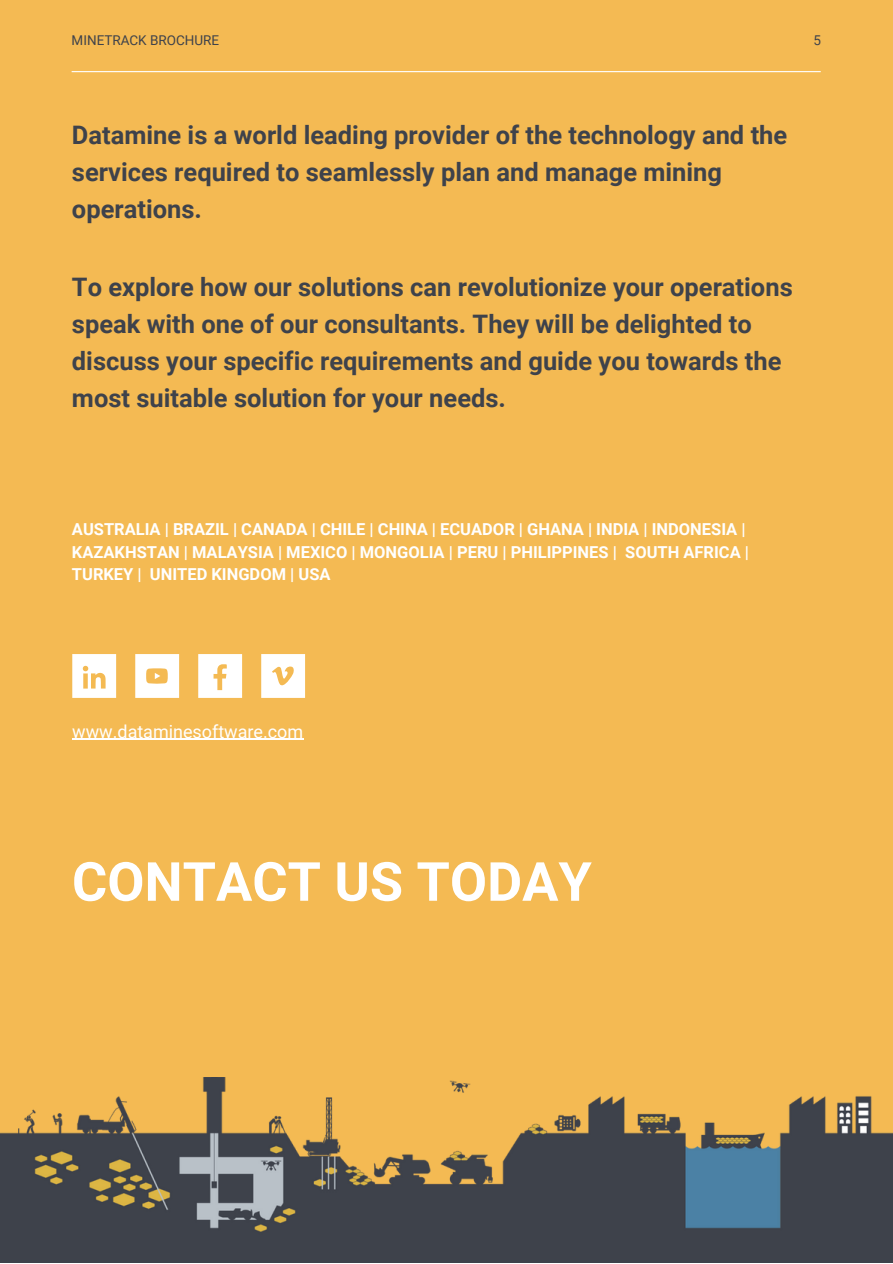
<style>
.page{position:relative;width:893px;height:1264px;background:#fff}
.page>*{position:absolute;margin:0;border:0;box-sizing:border-box;transform-origin:0 0}
.t1{font:700 54px "Roboto";color:#fff}
.t2{font:700 25.5px/37px "Roboto";color:#3e424b}
.t3{font:18px "Roboto";color:#fff}
.t4{font:700 16.5px/22.5px "Roboto";color:#fff}
.t5{font:13.5px "Roboto";color:#3e424b}
</style>
<div class="page">
<div style="left:0;top:0;width:892px;height:1262px;background:#f4ba53"></div>
<svg style="left:198px;top:654px;width:44px;height:44px;background:#fdf8ed"></svg>
<svg style="left:261px;top:654px;width:44px;height:44px;background:#fdf7eb"></svg>
<svg style="left:72px;top:654px;width:44px;height:44px;background:#fdf5e7"></svg>
<svg style="left:135px;top:654px;width:44px;height:44px;background:#fdf3e3"></svg>
<hr style="left:72px;top:738px;width:231px;height:2px;background:#fff">
<img style="left:0;top:1077px;width:892px;height:185px">
<hr style="left:72px;top:71px;width:748px;height:1px;background:#fff">
<p class="t5" style="left:72px;top:33px;width:149px">MINETRACK BROCHURE</p>
<p class="t5" style="left:813px;top:33px;width:9px">5</p>
<p class="t2" style="left:72px;top:117px;width:716px">Datamine is a world leading provider of the technology and the services required to seamlessly plan and manage mining operations.</p>
<p class="t2" style="left:72px;top:269px;width:722px">To explore how our solutions can revolutionize your operations speak with one of our consultants. They will be delighted to discuss your specific requirements and guide you towards the most suitable solution for your needs.</p>
<p class="t4" style="left:72px;top:518px;width:678px">AUSTRALIA | BRAZIL | CANADA | CHILE | CHINA | ECUADOR | GHANA | INDIA | INDONESIA |<br>KAZAKHSTAN | MALAYSIA | MEXICO | MONGOLIA | PERU | PHILIPPINES | SOUTH AFRICA |<br>TURKEY | UNITED KINGDOM | USA</p>
<p class="t3" style="left:72px;top:721px;width:232px">www.dataminesoftware.com</p>
<p class="t1" style="left:72px;top:850px;width:521px">CONTACT US TODAY</p>
</div>
